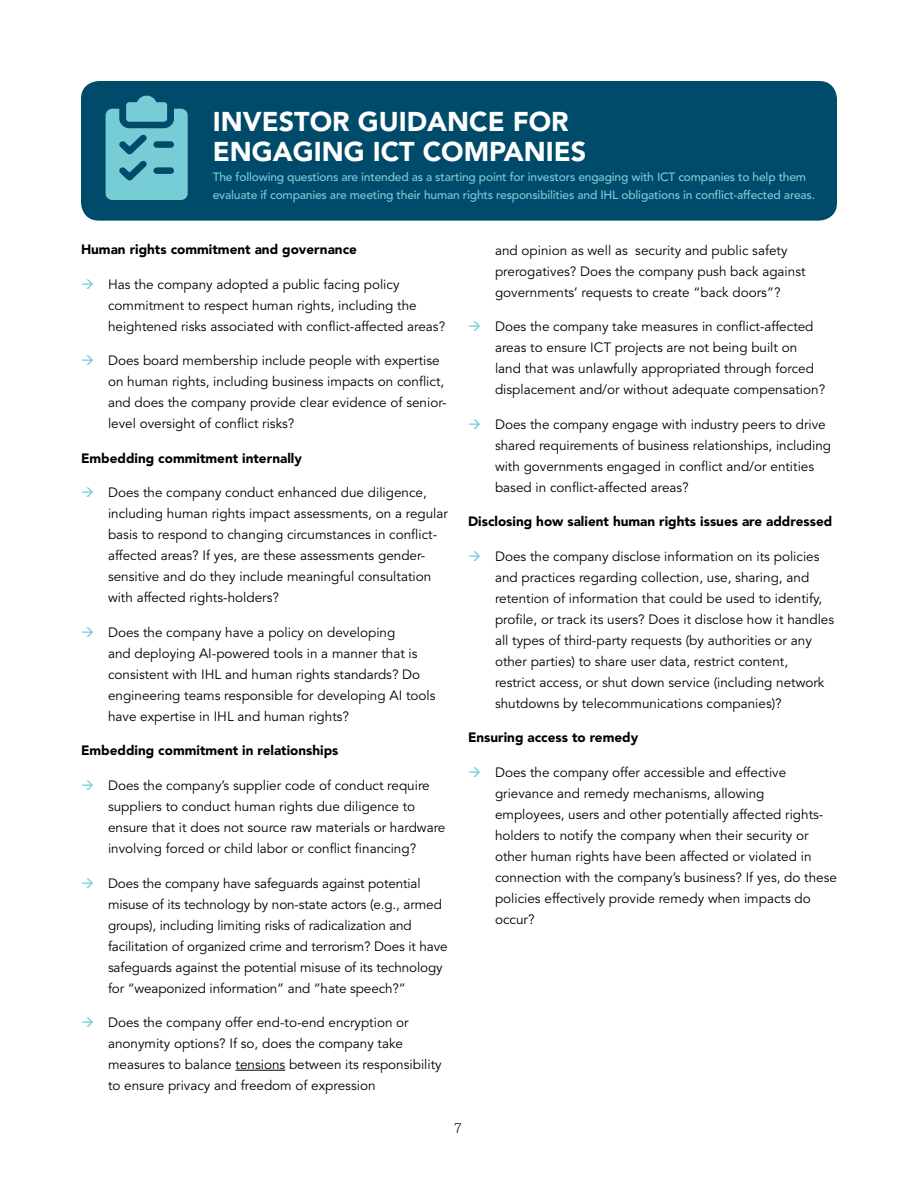
<style>
.page{position:relative;width:918px;height:1188px;background:#fff}
.page>*{position:absolute;margin:0;border:0;box-sizing:border-box;transform-origin:0 0}
.t1{font:900 27px/30px "Avenir";color:#fff}
.t2{font:13.5px/21px "Avenir";color:#000}
.t3{font:900 13.5px "Avenir";color:#000}
.t4{font:300 13.5px "Roboto Slab";color:#000}
.t5{font:500 12px/18px "Avenir";letter-spacing:-.015em;color:#77cdd6}
.s1{color:#77cdd6}
</style>
<div class="page">
<hr style="left:236px;top:1070px;width:49px;height:1px;background:#000">
<div style="left:81px;top:81px;width:756px;height:140px;background:#004b6a;border-radius:18px"></div>
<svg style="left:106px;top:96px;width:82px;height:104px"></svg>
<h1 class="t1" style="left:213px;top:106px;width:375px">INVESTOR GUIDANCE FOR<br>ENGAGING ICT COMPANIES</h1>
<p class="t5" style="left:213px;top:169px;width:604px">The following questions are intended as a starting point for investors engaging with ICT companies to help them evaluate if companies are meeting their human rights responsibilities and IHL obligations in conflict-affected areas.</p>
<p class="t3" style="left:81px;top:241px;width:277px">Human rights commitment and governance</p>
<p class="t2" style="left:108px;top:274px;width:339px;text-indent:-27px"><span class="s1">→</span> Has the company adopted a public facing policy commitment to respect human rights, including the heightened risks associated with conflict-affected areas?</p>
<p class="t2" style="left:108px;top:351px;width:340px;text-indent:-27px"><span class="s1">→</span> Does board membership include people with expertise on human rights, including business impacts on conflict, and does the company provide clear evidence of senior&shy;level oversight of conflict risks?</p>
<p class="t3" style="left:81px;top:450px;width:223px">Embedding commitment internally</p>
<p class="t2" style="left:108px;top:483px;width:341px;text-indent:-27px"><span class="s1">→</span> Does the company conduct enhanced due diligence, including human rights impact assessments, on a regular basis to respond to changing circumstances in conflict&shy;affected areas? If yes, are these assessments gender&shy;sensitive and do they include meaningful consultation with affected rights-holders?</p>
<p class="t2" style="left:108px;top:622px;width:329px;text-indent:-27px"><span class="s1">→</span> Does the company have a policy on developing<br>and deploying AI-powered tools in a manner that is consistent with IHL and human rights standards? Do engineering teams responsible for developing AI tools have expertise in IHL and human rights?</p>
<p class="t3" style="left:81px;top:743px;width:259px">Embedding commitment in relationships</p>
<p class="t2" style="left:108px;top:775px;width:339px;text-indent:-27px"><span class="s1">→</span> Does the company’s supplier code of conduct require suppliers to conduct human rights due diligence to ensure that it does not source raw materials or hardware involving forced or child labor or conflict financing?</p>
<p class="t2" style="left:108px;top:873px;width:341px;text-indent:-27px"><span class="s1">→</span> Does the company have safeguards against potential misuse of its technology by non-state actors (e.g., armed groups), including limiting risks of radicalization and facilitation of organized crime and terrorism? Does it have safeguards against the potential misuse of its technology for “weaponized information” and “hate speech?”</p>
<p class="t2" style="left:108px;top:1012px;width:335px;text-indent:-27px"><span class="s1">→</span> Does the company offer end-to-end encryption or anonymity options? If so, does the company take measures to balance tensions between its responsibility to ensure privacy and freedom of expression</p>
<p class="t2" style="left:495px;top:240px;width:312px">and opinion as well as security and public safety prerogatives? Does the company push back against governments’ requests to create “back doors”?</p>
<p class="t2" style="left:495px;top:316px;width:332px;text-indent:-27px"><span class="s1">→</span> Does the company take measures in conflict-affected areas to ensure ICT projects are not being built on land that was unlawfully appropriated through forced displacement and/or without adequate compensation?</p>
<p class="t2" style="left:495px;top:414px;width:338px;text-indent:-27px"><span class="s1">→</span> Does the company engage with industry peers to drive shared requirements of business relationships, including with governments engaged in conflict and/or entities based in conflict-affected areas?</p>
<p class="t3" style="left:468px;top:513px;width:366px">Disclosing how salient human rights issues are addressed</p>
<p class="t2" style="left:495px;top:546px;width:341px;text-indent:-27px"><span class="s1">→</span> Does the company disclose information on its policies and practices regarding collection, use, sharing, and retention of information that could be used to identify, profile, or track its users? Does it disclose how it handles all types of third-party requests (by authorities or any other parties) to share user data, restrict content,<br>restrict access, or shut down service (including network shutdowns by telecommunications companies)?</p>
<p class="t3" style="left:468px;top:729px;width:172px">Ensuring access to remedy</p>
<p class="t2" style="left:495px;top:762px;width:344px;text-indent:-27px"><span class="s1">→</span> Does the company offer accessible and effective grievance and remedy mechanisms, allowing employees, users and other potentially affected rights&shy;holders to notify the company when their security or other human rights have been affected or violated in connection with the company’s business? If yes, do these policies effectively provide remedy when impacts do occur?</p>
<p class="t4" style="left:455px;top:1119px;width:9px">7</p>
</div>
